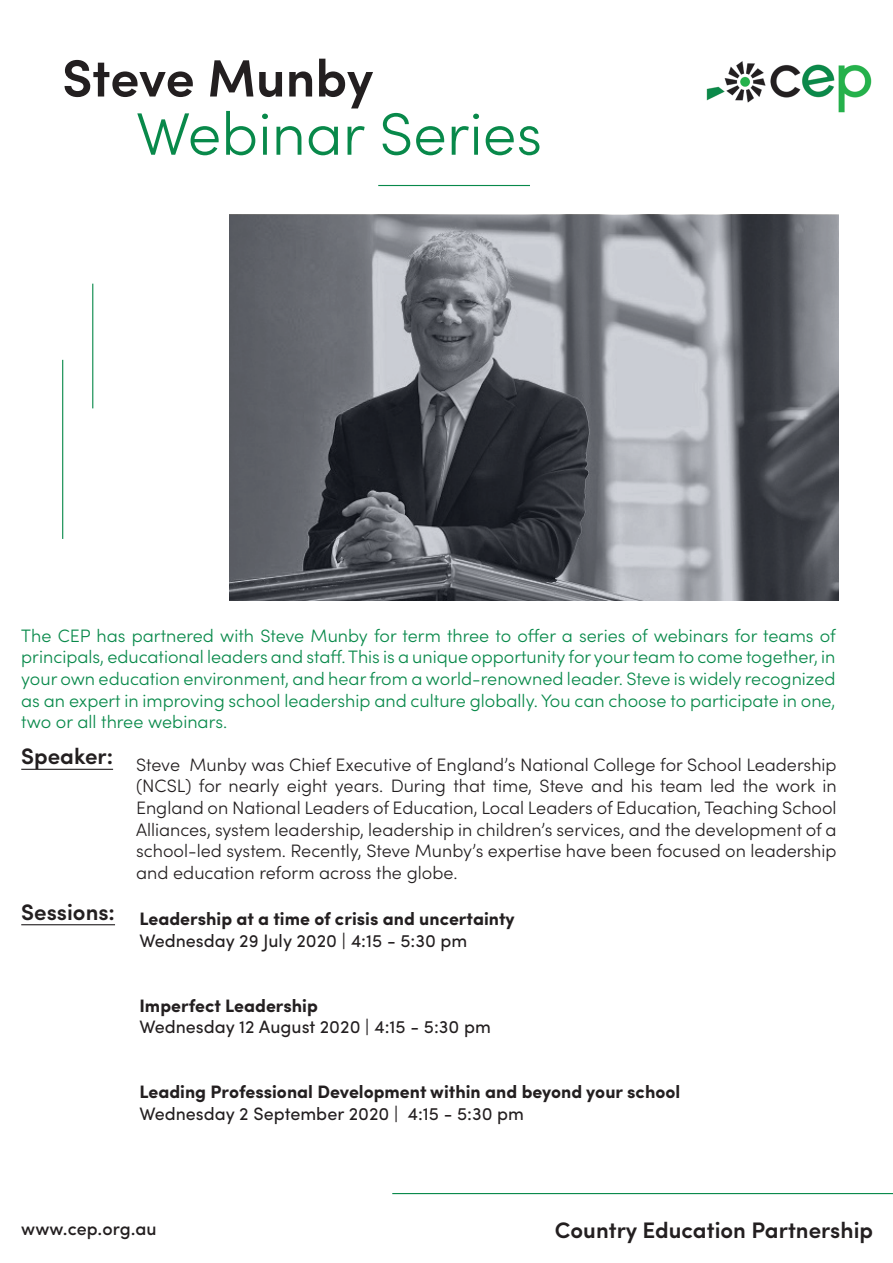
<style>
.page{position:relative;width:893px;height:1263px;background:#fff}
.page>*{position:absolute;margin:0;border:0;box-sizing:border-box;transform-origin:0 0}
.t1{font:300 60px "Sofia Pro";color:#08894a}
.t2{font:600 52.5px "Sofia Pro";letter-spacing:-.005em;color:#231f20}
.t3{font:600 22.5px "Sofia Pro";color:#231f20}
.t4{font:300 18px/21.6px "Sofia Pro";color:#231f20;text-align:justify}
.t5{font:300 18px/21.6px "Sofia Pro";color:#08894a;text-align:justify}
.t6{font:700 18px "Sofia Pro";color:#231f20}
.t7{font:18px "Sofia Pro";color:#231f20}
.t8{font:500 18px "Sofia Pro";color:#231f20}
</style>
<div class="page">
<img style="left:706px;top:61px;width:166px;height:51px">
<hr style="left:21px;top:769px;width:92px;height:1px;background:#231f20">
<hr style="left:392px;top:1193px;width:501px;height:1px;background:#08894a">
<svg style="left:230px;top:215px;width:609px;height:385px;background:#71747b"></svg>
<hr style="left:378px;top:185px;width:152px;height:1px;background:#08894a">
<hr style="left:21px;top:924px;width:94px;height:1px;background:#231f20">
<hr style="left:92px;top:284px;width:1px;height:124px;background:#08894a">
<hr style="left:62px;top:360px;width:1px;height:179px;background:#08894a">
<p class="t2" style="left:62px;top:38px;width:313px">Steve Munby</p>
<p class="t1" style="left:136px;top:90px;width:408px">Webinar Series</p>
<p class="t5" style="left:21px;top:624px;width:816px">The CEP has partnered with Steve Munby for term three to offer a series of webinars for teams of principals, educational leaders and staff. This is a unique opportunity for your team to come together, in your own education environment, and hear from a world-renowned leader. Steve is widely recognized as an expert in improving school leadership and culture globally. You can choose to participate in one, two or all three webinars.</p>
<p class="t3" style="left:21px;top:739px;width:93px">Speaker:</p>
<p class="t3" style="left:21px;top:895px;width:95px">Sessions:</p>
<p class="t4" style="left:136px;top:753px;width:702px">Steve Munby was Chief Executive of England’s National College for School Leadership (NCSL) for nearly eight years. During that time, Steve and his team led the work in England on National Leaders of Education, Local Leaders of Education, Teaching School Alliances, system leadership, leadership in children’s services, and the development of a school-led system. Recently, Steve Munby’s expertise have been focused on leadership and education reform across the globe.</p>
<p class="t6" style="left:139px;top:905px;width:377px">Leadership at a time of crisis and uncertainty</p>
<p class="t7" style="left:139px;top:927px;width:329px">Wednesday 29 July 2020 | 4:15 - 5:30 pm</p>
<p class="t6" style="left:139px;top:991px;width:180px">Imperfect Leadership</p>
<p class="t7" style="left:139px;top:1013px;width:353px">Wednesday 12 August 2020 | 4:15 - 5:30 pm</p>
<p class="t6" style="left:139px;top:1078px;width:542px">Leading Professional Development within and beyond your school</p>
<p class="t7" style="left:139px;top:1100px;width:386px">Wednesday 2 September 2020 | 4:15 - 5:30 pm</p>
<p class="t8" style="left:21px;top:1215px;width:137px">www.cep.org.au</p>
<p class="t3" style="left:555px;top:1213px;width:320px">Country Education Partnership</p>
</div>
